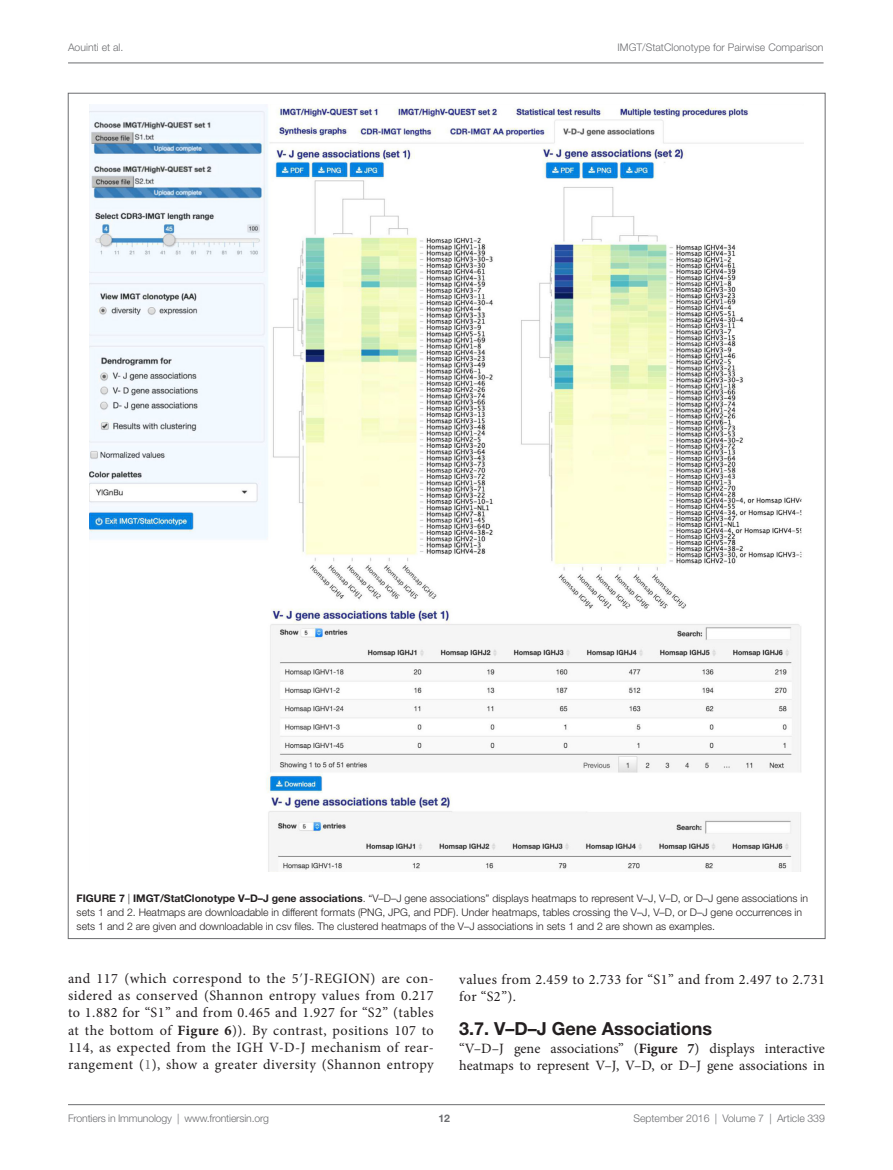
<style>
.page{position:relative;width:893px;height:1170px;background:#fff}
.page>*{position:absolute;margin:0;border:0;box-sizing:border-box;transform-origin:0 0}
.t1{font:700 18px "Helvetica Neue LT Std";color:#231f20}
.t2{font:14.25px/17.2px "Minion Pro";letter-spacing:.015em;color:#231f20;text-align:justify}
.t3{font:14.25px/17.2px "Minion Pro";letter-spacing:-.005em;color:#231f20}
.t4{font:14.25px/17.2px "Minion Pro";letter-spacing:.035em;color:#231f20}
.t5{font:300 10.5px/14.2px "Helvetica Neue LT Std";color:#231f20}
.t6{font:300 10.5px "Helvetica Neue LT Std";color:#6c6d70}
.t7{font:700 10.5px "Helvetica Neue LT Std";color:#6c6d70}
.s1{font-weight:700}
.s2{font-family:"STIX General"}
.s3{color:#6c6d70}
</style>
<div class="page">
<img style="left:90px;top:105px;width:713px;height:766px">
<hr style="left:68px;top:63px;width:756px;height:1px;background:#6c6d70">
<hr style="left:68px;top:1104px;width:757px;height:1px;background:#6c6d70">
<p class="t6" style="left:68px;top:41px;width:57px">Aouinti et al.</p>
<p class="t6" style="left:618px;top:41px;width:207px">IMGT/StatClonotype for Pairwise Comparison</p>
<p class="t5" style="left:77px;top:890px;width:733px"><span class="s1">FIGURE 7</span> | <span class="s1">IMGT/StatClonotype V–D–J gene associations</span>. “V–D–J gene associations” displays heatmaps to represent V–J, V–D, or D–J gene associations in sets 1 and 2. Heatmaps are downloadable in different formats (PNG, JPG, and PDF). Under heatmaps, tables crossing the V–J, V–D, or D–J gene occurrences in sets 1 and 2 are given and downloadable in csv files. The clustered heatmaps of the V–J associations in sets 1 and 2 are shown as examples.</p>
<p class="t2" style="left:68px;top:969px;width:367px">and 117 (which correspond to the 5<span class="s2">′</span>J-REGION) are con&shy;sidered as conserved (Shannon entropy values from 0.217 to 1.882 for “S1” and from 0.465 and 1.927 for “S2” (tables at the bottom of <span class="s1">Figure 6</span>)). By contrast, positions 107 to 114, as expected from the IGH V-D-J mechanism of rear&shy;rangement (<span class="s3">1</span>), show a greater diversity (Shannon entropy</p>
<h2 class="t4" style="left:459px;top:970px;width:367px">values from 2.459 to 2.733 for “S1” and from 2.497 to 2.731 for “S2”).</h2>
<h1 class="t1" style="left:459px;top:1017px;width:255px">3.7. V–D–J Gene Associations</h1>
<h2 class="t3" style="left:459px;top:1039px;width:367px">“V–D–J gene associations” (<span class="s1">Figure 7</span>) displays interactive heatmaps to represent V–J, V–D, or D–J gene associations in</h2>
<p class="t6" style="left:68px;top:1111px;width:203px">Frontiers in Immunology | www.frontiersin.org</p>
<p class="t6" style="left:633px;top:1111px;width:193px">September 2016 | Volume 7 | Article 339</p>
<p class="t7" style="left:439px;top:1111px;width:13px">12</p>
</div>
